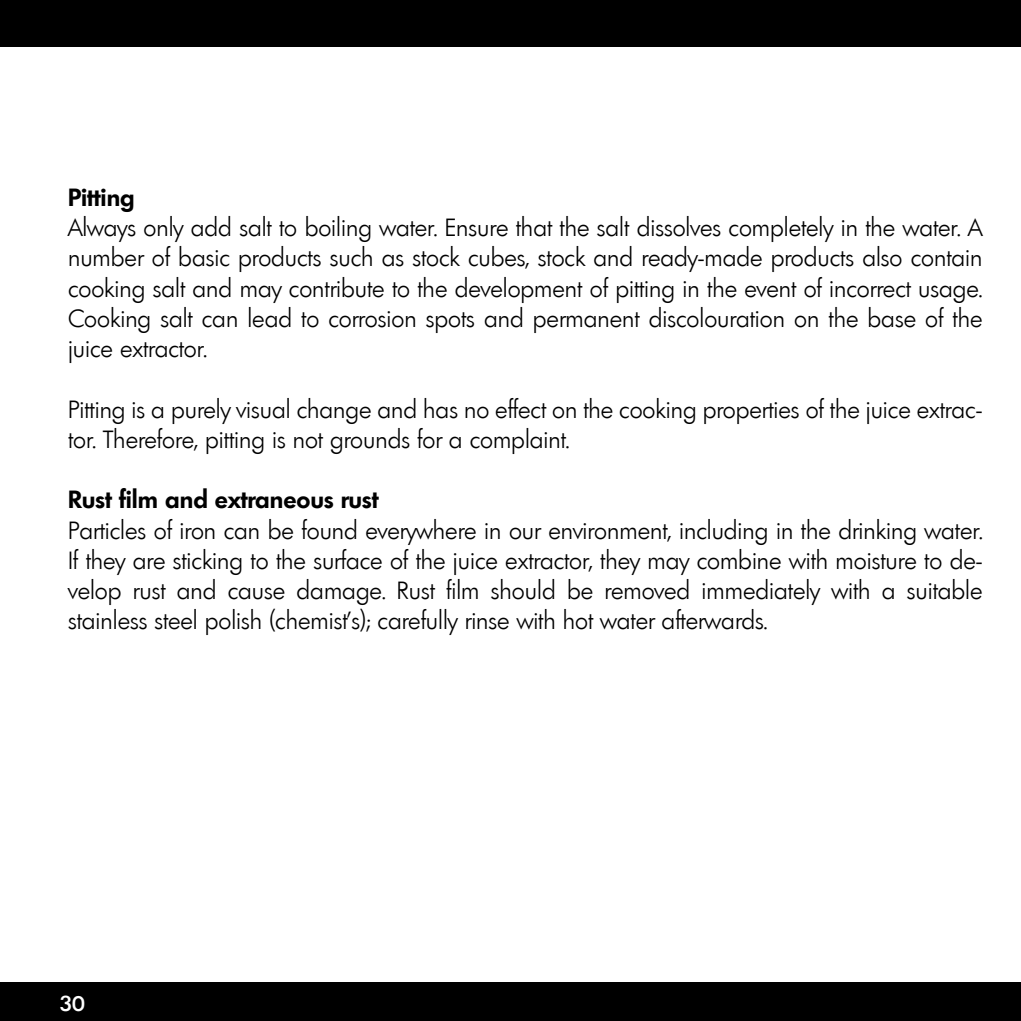
<style>
.page{position:relative;width:1021px;height:1021px;background:#fff}
.page>*{position:absolute;margin:0;border:0;box-sizing:border-box;transform-origin:0 0}
.t1{font:300 24px/30.4px "Limerick";color:#000;text-align:justify}
.t2{font:600 24px "Limerick";color:#000}
.t3{font:500 20.8px "Limerick";color:#fff}
</style>
<div class="page">
<div style="left:0;top:0;width:1020px;height:47px;background:#000"></div>
<div style="left:0;top:982px;width:1020px;height:38px;background:#000"></div>
<p class="t2" style="left:68px;top:182px;width:68px">Pitting</p>
<p class="t1" style="left:68px;top:212px;width:915px">Always only add salt to boiling water. Ensure that the salt dissolves completely in the water. A number of basic products such as stock cubes, stock and ready-made products also contain cooking salt and may contribute to the development of pitting in the event of incorrect usage.<br>Cooking salt can lead to corrosion spots and permanent discolouration on the base of the juice extractor.</p>
<p class="t1" style="left:68px;top:394px;width:915px">Pitting is a purely visual change and has no effect on the cooking properties of the juice extrac&shy;tor. Therefore, pitting is not grounds for a complaint.</p>
<p class="t2" style="left:68px;top:484px;width:312px">Rust film and extraneous rust</p>
<p class="t1" style="left:68px;top:515px;width:916px">Particles of iron can be found everywhere in our environment, including in the drinking water.<br>If they are sticking to the surface of the juice extractor, they may combine with moisture to de&shy;velop rust and cause damage. Rust film should be removed immediately with a suitable stainless steel polish (chemist’s); carefully rinse with hot water afterwards.</p>
<p class="t3" style="left:60px;top:989px;width:27px">30</p>
</div>
